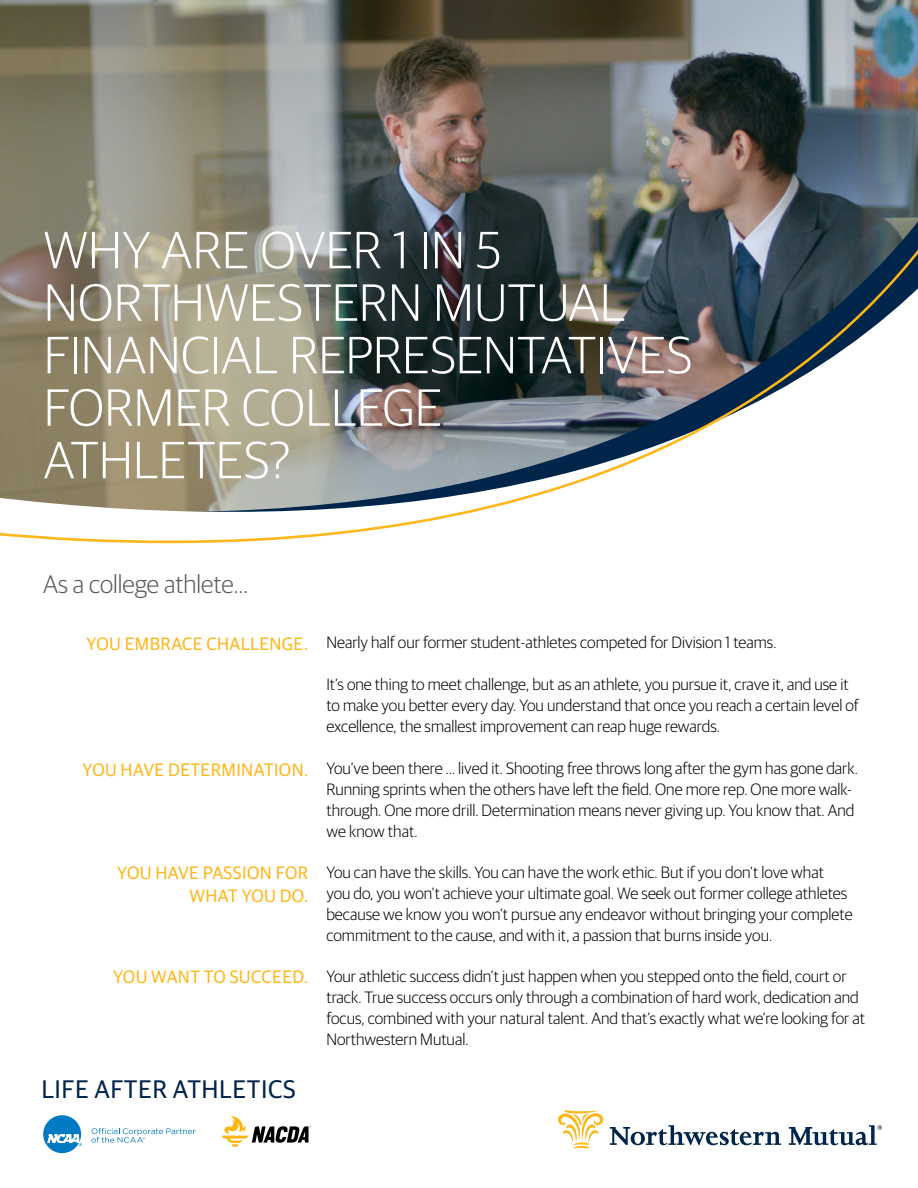
<style>
.page{position:relative;width:918px;height:1188px;background:#fff}
.page>*{position:absolute;margin:0;border:0;box-sizing:border-box;transform-origin:0 0}
.t1{font:300 52.5px/52.5px "Guardian Sans";letter-spacing:.005em;color:#fff}
.t2{font:300 25.5px "Guardian Sans";color:#58595b}
.t3{font:25.5px "Guardian Sans";letter-spacing:.02em;color:#00254a}
.t4{font:18px/22.5px "Guardian Sans";letter-spacing:.02em;color:#fdb71b;text-align:right}
.t5{font:300 16.5px/21px "Guardian Sans";color:#000}
</style>
<div class="page">
<img style="left:0;top:0;width:918px;height:205px">
<img style="left:0;top:205px;width:918px;height:28px">
<img style="left:0;top:233px;width:918px;height:311px">
<svg style="left:91px;top:1128px;width:104px;height:15px"></svg>
<svg style="left:43px;top:1115px;width:39px;height:38px"></svg>
<svg style="left:222px;top:1116px;width:89px;height:31px"></svg>
<svg style="left:558px;top:1110px;width:45px;height:39px"></svg>
<svg style="left:610px;top:1125px;width:171px;height:20px"></svg>
<svg style="left:789px;top:1125px;width:93px;height:20px"></svg>
<h1 class="t1" style="left:44px;top:220px;width:650px">WHY ARE OVER 1 IN 5<br>NORTHWESTERN MUTUAL<br>FINANCIAL REPRESENTATIVES<br>FORMER COLLEGE<br>ATHLETES?</h1>
<h2 class="t2" style="left:43px;top:566px;width:207px">As a college athlete…</h2>
<p class="t4" style="left:87px;top:631px;width:223px">YOU EMBRACE CHALLENGE.</p>
<p class="t4" style="left:83px;top:757px;width:227px">YOU HAVE DETERMINATION.</p>
<p class="t4" style="left:117px;top:860px;width:193px">YOU HAVE PASSION FOR<br>WHAT YOU DO.</p>
<p class="t4" style="left:113px;top:964px;width:197px">YOU WANT TO SUCCEED.</p>
<h2 class="t3" style="left:41px;top:1071px;width:256px">LIFE AFTER ATHLETICS</h2>
<p class="t5" style="left:326px;top:631px;width:452px">Nearly half our former student-athletes competed for Division 1 teams.</p>
<p class="t5" style="left:326px;top:673px;width:534px">It’s one thing to meet challenge, but as an athlete, you pursue it, crave it, and use it to make you better every day. You understand that once you reach a certain level of excellence, the smallest improvement can reap huge rewards.</p>
<p class="t5" style="left:326px;top:756px;width:533px">You’ve been there … lived it. Shooting free throws long after the gym has gone dark.<br>Running sprints when the others have left the field. One more rep. One more walk&shy;through. One more drill. Determination means never giving up. You know that. And we know that.</p>
<p class="t5" style="left:326px;top:861px;width:528px">You can have the skills. You can have the work ethic. But if you don’t love what<br>you do, you won’t achieve your ultimate goal. We seek out former college athletes because we know you won’t pursue any endeavor without bringing your complete commitment to the cause, and with it, a passion that burns inside you.</p>
<p class="t5" style="left:326px;top:965px;width:540px">Your athletic success didn’t just happen when you stepped onto the field, court or track. True success occurs only through a combination of hard work, dedication and focus, combined with your natural talent. And that’s exactly what we’re looking for at Northwestern Mutual.</p>
</div>
